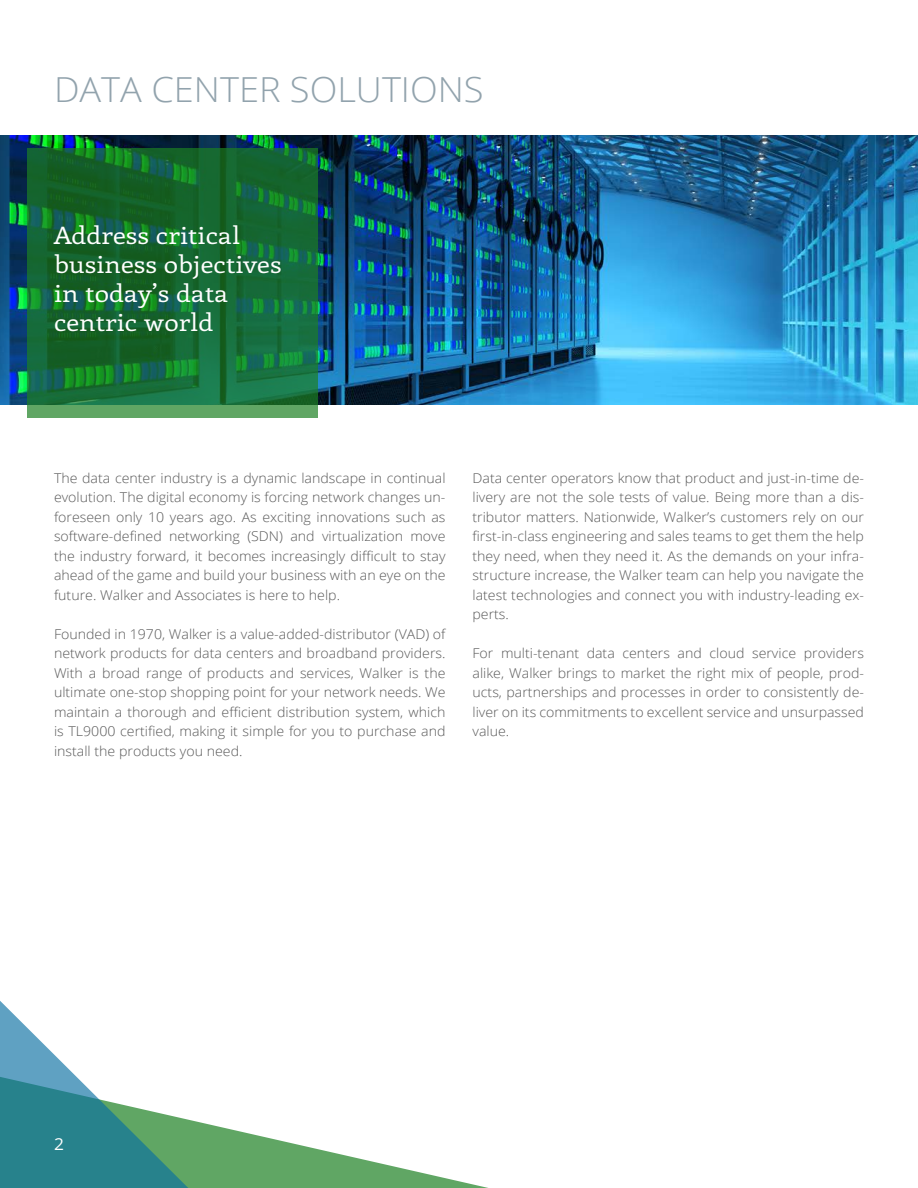
<style>
.page{position:relative;width:918px;height:1188px;background:#fff}
.page>*{position:absolute;margin:0;border:0;box-sizing:border-box;transform-origin:0 0}
.t1{font:300 34.5px "Open Sans";color:#92a3ad;scale:1.05 1}
.t2{font:24px "Enriqueta";color:#fff;scale:1.1 1}
.t3{font:16.5px "Open Sans";color:#fff;scale:1.05 1}
.Main_Text{font:300 13.5px/19.5px "Open Sans";color:#585858;text-align:justify;scale:1.05 1}
</style>
<div class="page">
<svg style="left:383px;top:1164px;width:105px;height:24px"></svg>
<svg style="left:0;top:1001px;width:383px;height:187px"></svg>
<img style="left:0;top:135px;width:918px;height:270px">
<svg style="left:27px;top:148px;width:291px;height:270px;background:#196d35"></svg>
<p class="t1" style="left:54px;top:66px;width:411px">DATA CENTER SOLUTIONS</p>
<p class="t2" style="left:54px;top:219px;width:171px">Address critical</p>
<p class="t2" style="left:54px;top:248px;width:208px">business objectives</p>
<p class="t2" style="left:54px;top:276px;width:160px">in today’s data</p>
<p class="t2" style="left:54px;top:305px;width:146px">centric world</p>
<p class="Main_Text" style="left:54px;top:468px;width:374px">The data center industry is a dynamic landscape in continual evolution. The digital economy is forcing network changes un&shy;foreseen only 10 years ago. As exciting innovations such as software-defined networking (SDN) and virtualization move the industry forward, it becomes increasingly difficult to stay ahead of the game and build your business with an eye on the future. Walker and Associates is here to help.</p>
<p class="Main_Text" style="left:54px;top:624px;width:374px">Founded in 1970, Walker is a value-added-distributor (VAD) of network products for data centers and broadband providers.<br>With a broad range of products and services, Walker is the ultimate one-stop shopping point for your network needs. We maintain a thorough and efficient distribution system, which is TL9000 certified, making it simple for you to purchase and install the products you need.</p>
<p class="Main_Text" style="left:473px;top:468px;width:374px">Data center operators know that product and just-in-time de&shy;livery are not the sole tests of value. Being more than a dis&shy;tributor matters. Nationwide, Walker’s customers rely on our first-in-class engineering and sales teams to get them the help they need, when they need it. As the demands on your infra&shy;structure increase, the Walker team can help you navigate the latest technologies and connect you with industry-leading ex&shy;perts.</p>
<p class="Main_Text" style="left:473px;top:643px;width:374px">For multi-tenant data centers and cloud service providers alike, Walker brings to market the right mix of people, prod&shy;ucts, partnerships and processes in order to consistently de&shy;liver on its commitments to excellent service and unsurpassed value.</p>
<p class="t3" style="left:54px;top:1133px;width:11px">2</p>
</div>
